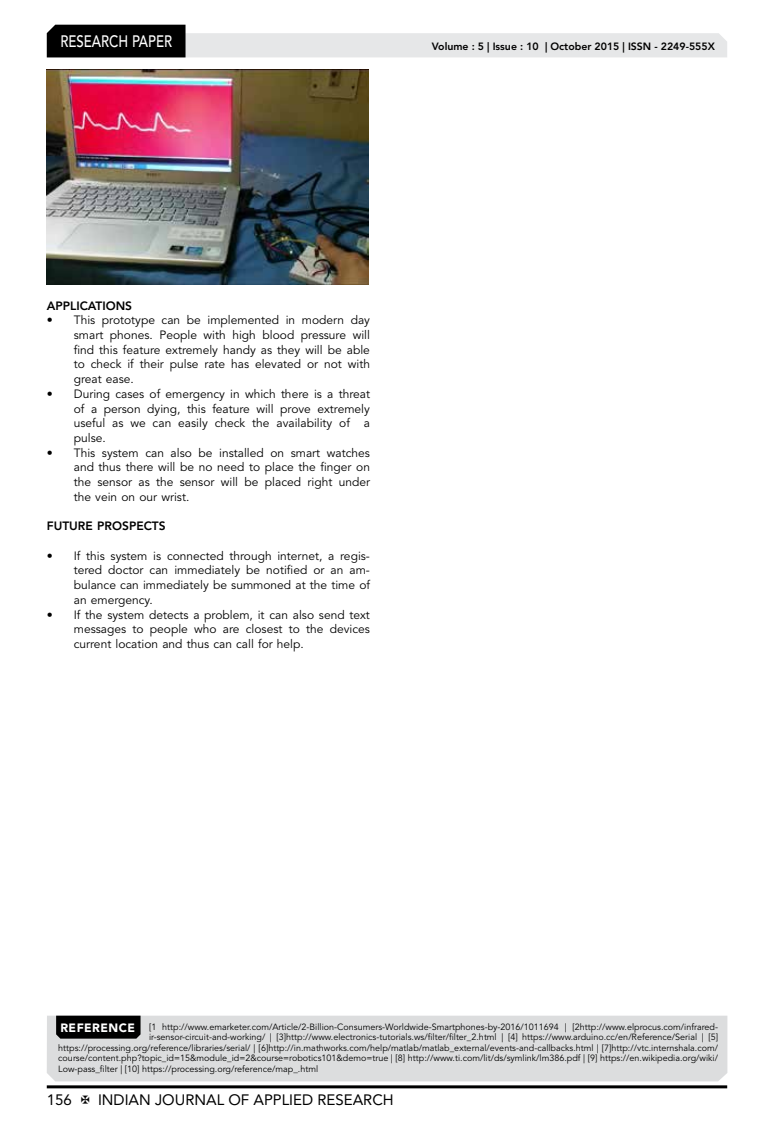
<style>
.page{position:relative;width:774px;height:1136px;background:#fff}
.page>*{position:absolute;margin:0;border:0;box-sizing:border-box;transform-origin:0 0}
.t1{font:500 16.5px "Avenir LT Std";color:#fff;scale:.8 1}
.t2{font:15px "Avenir LT Std";color:#000}
.t3{font:12px/14.7px "Avenir LT Std";color:#000;text-align:justify}
.t4{font:800 12px "Avenir LT Std";color:#000}
.t5{font:800 10.5px "Avenir LT Std";color:#000}
.t6{font:9px "Avenir LT Std";color:#000}
.s1{font-weight:900;font-size:12px;color:#fff}
</style>
<div class="page">
<hr style="left:47px;top:1085px;width:680px;height:3px;background:#000">
<svg style="left:47px;top:25px;width:680px;height:32px"></svg>
<img style="left:47px;top:70px;width:321px;height:215px">
<div style="left:47px;top:1015px;width:680px;height:66px;background:#dcddde"></div>
<svg style="left:56px;top:1015px;width:85px;height:23px;background:#09090a"></svg>
<h1 class="t1" style="left:60px;top:32px;width:139px">RESEARCH PAPER</h1>
<p class="t5" style="left:432px;top:41px;width:284px">Volume : 5 | Issue : 10 | October 2015 | ISSN - 2249-555X</p>
<p class="t4" style="left:47px;top:298px;width:87px">APPLICATIONS</p>
<p class="t3" style="left:74px;top:313px;width:298px;text-indent:-27px">• This prototype can be implemented in modern day smart phones. People with high blood pressure will find this feature extremely handy as they will be able to check if their pulse rate has elevated or not with great ease.</p>
<p class="t3" style="left:74px;top:386px;width:298px;text-indent:-27px">• During cases of emergency in which there is a threat of a person dying, this feature will prove extremely useful as we can easily check the availability of a pulse.</p>
<p class="t3" style="left:74px;top:445px;width:298px;text-indent:-27px">• This system can also be installed on smart watches and thus there will be no need to place the finger on the sensor as the sensor will be placed right under the vein on our wrist.</p>
<p class="t4" style="left:47px;top:519px;width:120px">FUTURE PROSPECTS</p>
<p class="t3" style="left:74px;top:548px;width:298px;text-indent:-27px">• If this system is connected through internet, a regis&shy;tered doctor can immediately be notified or an am&shy;bulance can immediately be summoned at the time of an emergency.</p>
<p class="t3" style="left:74px;top:607px;width:298px;text-indent:-27px">• If the system detects a problem, it can also send text messages to people who are closest to the devices current location and thus can call for help.</p>
<p class="t6" style="left:60px;top:1021px;width:659px"><span class="s1">REFERENCE</span> [1 http://www.emarketer.com/Article/2-Billion-Consumers-Worldwide-Smartphones-by-2016/1011694 | [2http://www.elprocus.com/infrared-</p>
<p class="t6" style="left:149px;top:1031px;width:570px">ir-sensor-circuit-and-working/ | [3]http://www.electronics-tutorials.ws/filter/filter_2.html | [4] https://www.arduino.cc/en/Reference/Serial | [5]</p>
<p class="t6" style="left:58px;top:1042px;width:661px">https://processing.org/reference/libraries/serial/ | [6]http://in.mathworks.com/help/matlab/matlab_external/events-and-callbacks.html | [7]http://vtc.internshala.com/</p>
<p class="t6" style="left:58px;top:1052px;width:661px">course/content.php?topic_id=15&amp;module_id=2&amp;course=robotics101&amp;demo=true | [8] http://www.ti.com/lit/ds/symlink/lm386.pdf | [9] https://en.wikipedia.org/wiki/</p>
<p class="t6" style="left:58px;top:1063px;width:261px">Low-pass_filter | [10] https://processing.org/reference/map_.html</p>
<p class="t2" style="left:47px;top:1090px;width:27px">156</p>
<p class="t2" style="left:98px;top:1090px;width:297px">INDIAN JOURNAL OF APPLIED RESEARCH</p>
</div>
